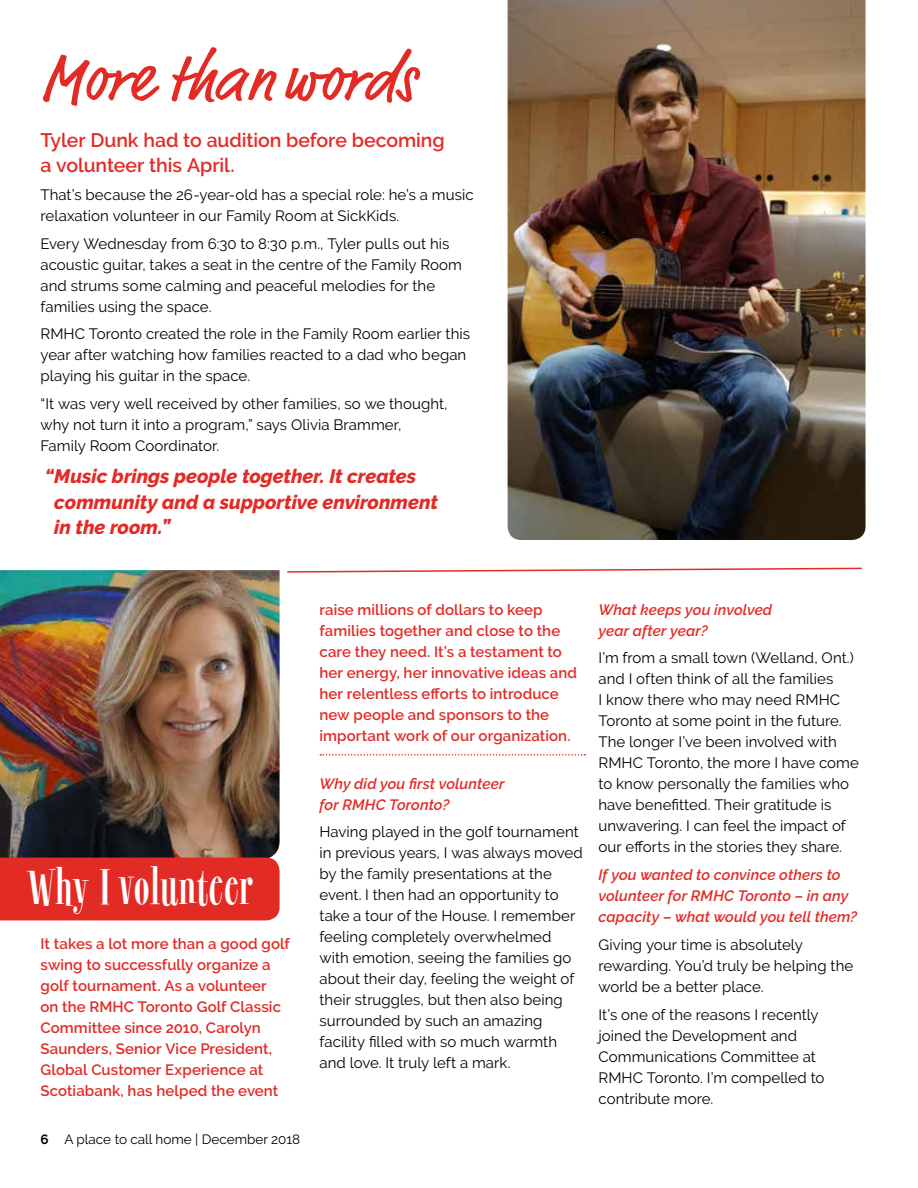
<style>
.page{position:relative;width:918px;height:1188px;background:#fff}
.page>*{position:absolute;margin:0;border:0;box-sizing:border-box;transform-origin:0 0}
.t1{font:66px "Market Pro";letter-spacing:.005em;color:#e32b26}
.t2{font:49.5px "Revla Serif";color:#fff}
.t3{font:italic 800 19.5px/25.5px "Raleway";color:#e32b26}
.t4{font:600 19.5px/25.5px "Raleway";letter-spacing:-.005em;color:#e32b26}
.t5{font:15px/21px "Raleway";letter-spacing:.005em;color:#000}
.t6{font:600 15px/21px "Raleway";letter-spacing:.005em;color:#e32b26}
.t7{font:italic 600 15px/21px "Raleway";letter-spacing:.005em;color:#e32b26}
.t8{font:13.5px "Raleway";color:#000}
.s1{font-weight:700}
</style>
<div class="page">
<img style="left:508px;top:0;width:358px;height:540px">
<svg style="left:287px;top:567px;width:575px;height:6px"></svg>
<img style="left:0;top:570px;width:280px;height:288px">
<div style="left:0;top:858px;width:280px;height:62px;background:#e32b26"></div>
<svg style="left:320px;top:754px;width:265px;height:2px"></svg>
<h1 class="t1" style="left:40px;top:34px;width:377px">More thanwords</h1>
<h3 class="t4" style="left:40px;top:127px;width:406px">Tyler Dunk had to audition before becoming a volunteer this April.</h3>
<p class="t5" style="left:40px;top:184px;width:435px">That’s because the 26-year-old has a special role: he’s a music relaxation volunteer in our Family Room at SickKids.</p>
<p class="t5" style="left:40px;top:233px;width:423px">Every Wednesday from 6:30 to 8:30 p.m., Tyler pulls out his acoustic guitar, takes a seat in the centre of the Family Room and strums some calming and peaceful melodies for the families using the space.</p>
<p class="t5" style="left:40px;top:323px;width:431px">RMHC Toronto created the role in the Family Room earlier this year after watching how families reacted to a dad who began playing his guitar in the space.</p>
<p class="t5" style="left:40px;top:393px;width:409px">“It was very well received by other families, so we thought, why not turn it into a program,” says Olivia Brammer,<br>Family Room Coordinator.</p>
<h3 class="t3" style="left:54px;top:464px;width:385px;text-indent:-9px">“Music brings people together. It creates community and a supportive environment in the room.”</h3>
<h2 class="t2" style="left:27px;top:859px;width:228px">Why I volunteer</h2>
<p class="t6" style="left:40px;top:934px;width:251px">It takes a lot more than a good golf swing to successfully organize a golf tournament. As a volunteer<br>on the RMHC Toronto Golf Classic<br>Committee since 2010, Carolyn<br>Saunders, Senior Vice President,<br>Global Customer Experience at<br>Scotiabank, has helped the event</p>
<p class="t8" style="left:40px;top:1131px;width:261px"><span class="s1">6</span> A place to call home | December 2018</p>
<p class="t6" style="left:320px;top:599px;width:259px">raise millions of dollars to keep families together and close to the care they need. It’s a testament to her energy, her innovative ideas and her relentless efforts to introduce new people and sponsors to the important work of our organization.</p>
<p class="t7" style="left:320px;top:773px;width:187px">Why did you first volunteer for RMHC Toronto?</p>
<p class="t5" style="left:320px;top:822px;width:265px">Having played in the golf tournament in previous years, I was always moved by the family presentations at the event. I then had an opportunity to take a tour of the House. I remember feeling completely overwhelmed with emotion, seeing the families go about their day, feeling the weight of their struggles, but then also being surrounded by such an amazing facility filled with so much warmth and love. It truly left a mark.</p>
<p class="t7" style="left:598px;top:599px;width:175px">What keeps you involved year after year?</p>
<p class="t5" style="left:598px;top:648px;width:262px">I’m from a small town (Welland, Ont.) and I often think of all the families<br>I know there who may need RMHC Toronto at some point in the future.<br>The longer I’ve been involved with RMHC Toronto, the more I have come to know personally the families who have benefitted. Their gratitude is unwavering. I can feel the impact of our efforts in the stories they share.</p>
<p class="t7" style="left:598px;top:864px;width:260px">If you wanted to convince others to volunteer for RMHC Toronto – in any capacity – what would you tell them?</p>
<p class="t5" style="left:598px;top:934px;width:256px">Giving your time is absolutely rewarding. You’d truly be helping the world be a better place.</p>
<p class="t5" style="left:598px;top:1004px;width:227px">It’s one of the reasons I recently joined the Development and<br>Communications Committee at<br>RMHC Toronto. I’m compelled to contribute more.</p>
</div>
